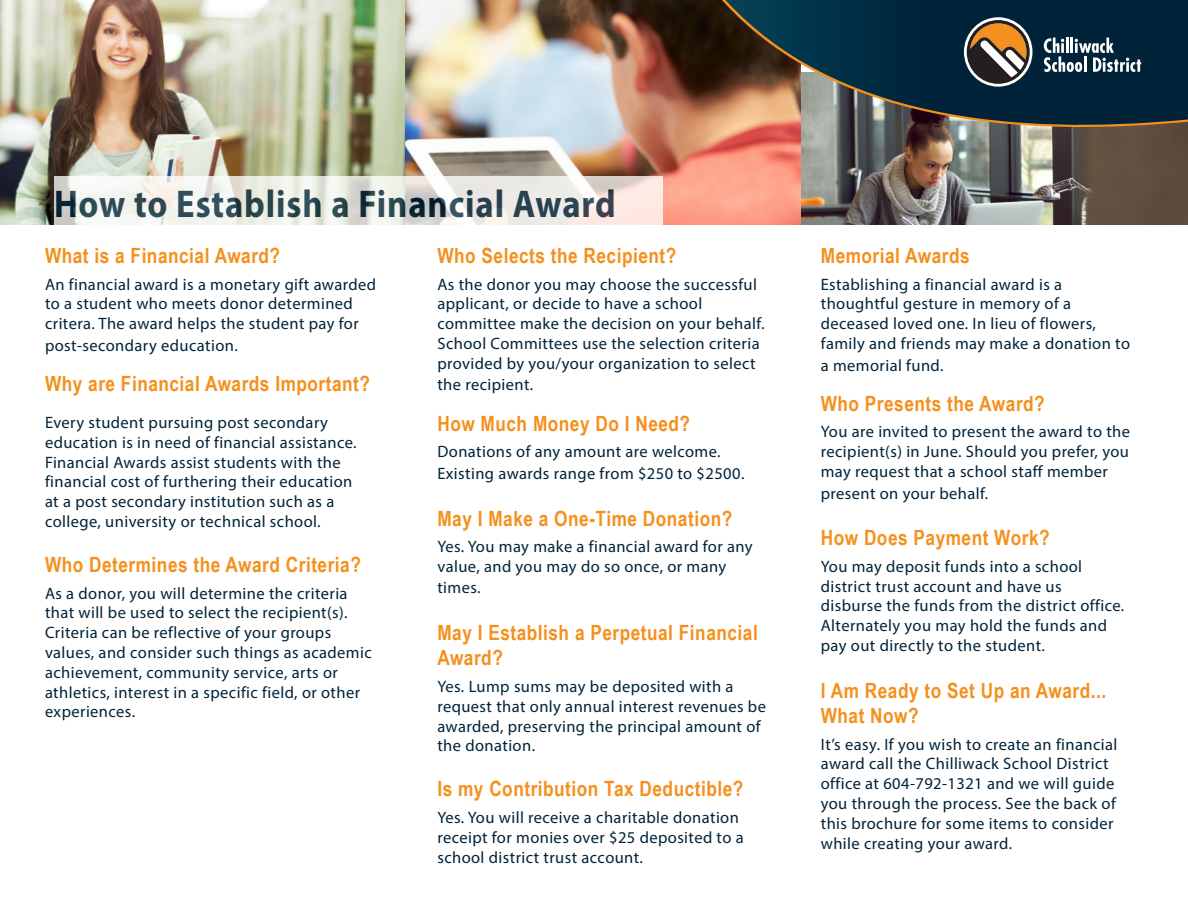
<style>
.page{position:relative;width:1188px;height:918px;background:#fff}
.page>*{position:absolute;margin:0;border:0;box-sizing:border-box;transform-origin:0 0}
.t1{font:700 38.7px "Myriad Pro";letter-spacing:.025em;color:#00233a;scale:.89 1}
.t2{font:700 21px/25.2px "Arial Narrow";letter-spacing:.025em;color:#f4901d}
.t3{font:16.5px/19.8px "Myriad Pro";letter-spacing:.025em;color:#00233a}
</style>
<div class="page">
<img style="left:405px;top:0;width:396px;height:225px">
<img style="left:0;top:0;width:405px;height:225px">
<svg style="left:54px;top:176px;width:609px;height:49px"></svg>
<img style="left:801px;top:137px;width:387px;height:88px">
<svg style="left:708px;top:0;width:480px;height:137px"></svg>
<svg style="left:725px;top:0;width:463px;height:136px"></svg>
<svg style="left:964px;top:17px;width:68px;height:70px"></svg>
<svg style="left:967px;top:20px;width:63px;height:64px"></svg>
<svg style="left:1044px;top:38px;width:97px;height:34px"></svg>
<h1 class="t1" style="left:54px;top:178px;width:633px">How to Establish a Financial Award</h1>
<p class="t2" style="left:45px;top:242px;width:237px">What is a Financial Award?</p>
<p class="t3" style="left:45px;top:274px;width:333px">An financial award is a monetary gift awarded to a student who meets donor determined critera. The award helps the student pay for</p>
<p class="t3" style="left:45px;top:335px;width:194px">post-secondary education.</p>
<p class="t2" style="left:45px;top:370px;width:327px">Why are Financial Awards Important?</p>
<p class="t3" style="left:45px;top:412px;width:313px">Every student pursuing post secondary education is in need of financial assistance.<br>Financial Awards assist students with the financial cost of furthering their education at a post secondary institution such as a college, university or technical school.</p>
<p class="t2" style="left:45px;top:551px;width:317px">Who Determines the Award Criteria?</p>
<p class="t3" style="left:45px;top:583px;width:328px">As a donor, you will determine the criteria that will be used to select the recipient(s).<br>Criteria can be reflective of your groups values, and consider such things as academic achievement, community service, arts or athletics, interest in a specific field, or other experiences.</p>
<p class="t2" style="left:437px;top:242px;width:240px">Who Selects the Recipient?</p>
<p class="t3" style="left:437px;top:274px;width:329px">As the donor you may choose the successful applicant, or decide to have a school committee make the decision on your behalf.<br>School Committees use the selection criteria provided by you/your organization to select</p>
<p class="t3" style="left:437px;top:375px;width:97px">the recipient.</p>
<p class="t2" style="left:437px;top:410px;width:254px">How Much Money Do I Need?</p>
<p class="t3" style="left:437px;top:441px;width:309px;line-height:21.6px">Donations of any amount are welcome.<br>Existing awards range from $250 to $2500.</p>
<p class="t2" style="left:437px;top:505px;width:296px">May I Make a One-Time Donation?</p>
<p class="t3" style="left:437px;top:536px;width:317px">Yes. You may make a financial award for any value, and you may do so once, or many</p>
<p class="t3" style="left:437px;top:578px;width:45px">times.</p>
<p class="t2" style="left:437px;top:619px;width:322px">May I Establish a Perpetual Financial<br>Award?</p>
<p class="t3" style="left:437px;top:676px;width:330px">Yes. Lump sums may be deposited with a request that only annual interest revenues be awarded, preserving the principal amount of the donation.</p>
<p class="t2" style="left:437px;top:775px;width:307px">Is my Contribution Tax Deductible?</p>
<p class="t3" style="left:437px;top:807px;width:308px">Yes. You will receive a charitable donation receipt for monies over $25 deposited to a school district trust account.</p>
<p class="t2" style="left:821px;top:242px;width:151px">Memorial Awards</p>
<p class="t3" style="left:821px;top:274px;width:311px">Establishing a financial award is a thoughtful gesture in memory of a deceased loved one. In lieu of flowers, family and friends may make a donation to</p>
<p class="t3" style="left:821px;top:355px;width:124px">a memorial fund.</p>
<p class="t2" style="left:821px;top:390px;width:226px">Who Presents the Award?</p>
<p class="t3" style="left:821px;top:422px;width:311px;text-align:justify">You are invited to present the award to the recipient(s) in June. Should you prefer, you may request that a school staff member</p>
<p class="t3" style="left:821px;top:483px;width:169px">present on your behalf.</p>
<p class="t2" style="left:821px;top:524px;width:230px">How Does Payment Work?</p>
<p class="t3" style="left:821px;top:556px;width:305px">You may deposit funds into a school district trust account and have us disburse the funds from the district office.<br>Alternately you may hold the funds and pay out directly to the student.</p>
<p class="t2" style="left:821px;top:677px;width:287px">I Am Ready to Set Up an Award...<br>What Now?</p>
<p class="t3" style="left:821px;top:734px;width:298px">It’s easy. If you wish to create an financial award call the Chilliwack School District office at 604-792-1321 and we will guide you through the process. See the back of this brochure for some items to consider while creating your award.</p>
</div>
